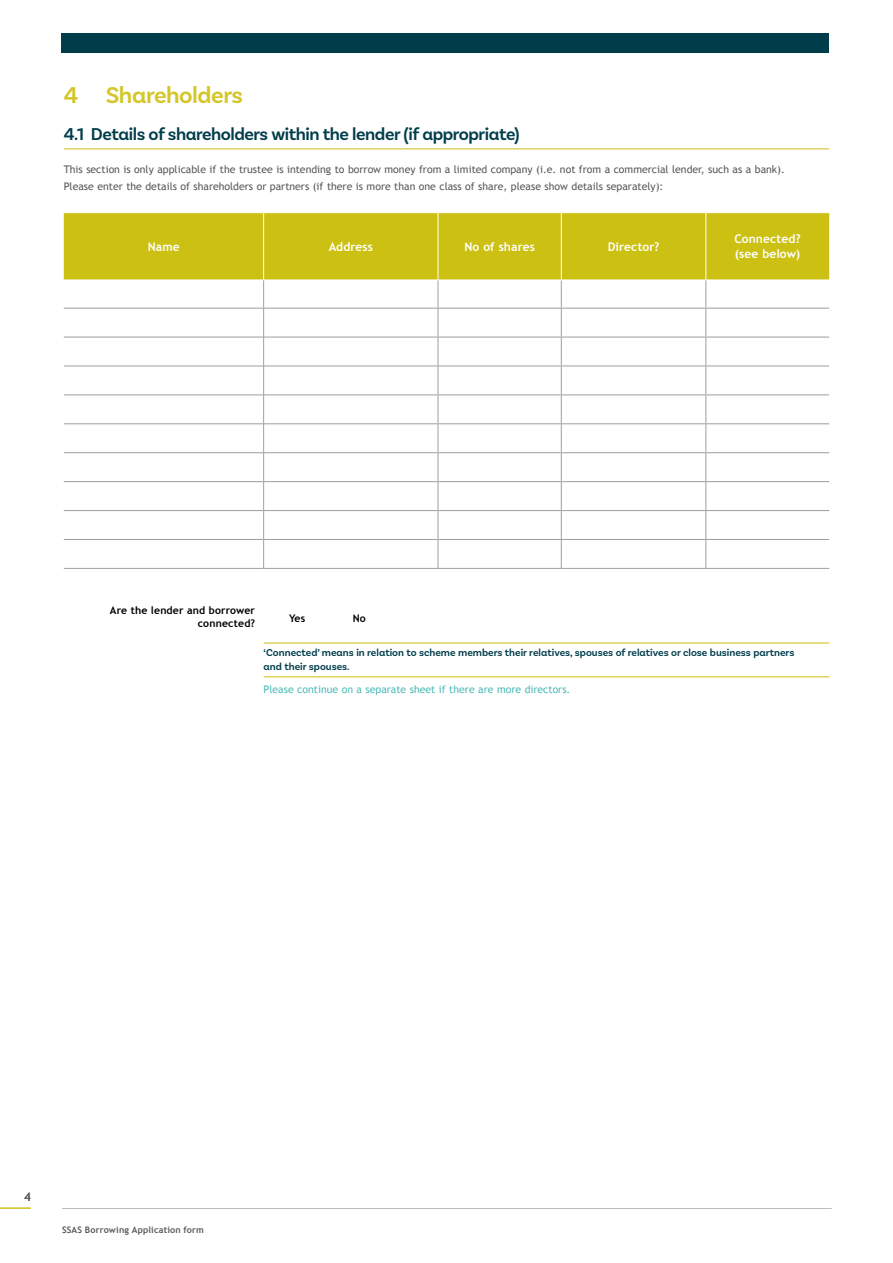
<style>
.page{position:relative;width:893px;height:1263px;background:#fff}
.page>*{position:absolute;margin:0;border:0;box-sizing:border-box;transform-origin:0 0}
.t1{font:600 24px "Basic Sans Alt";letter-spacing:-.02em;color:#d4c629}
.t2{font:600 18px "Basic Sans Alt";letter-spacing:-.025em;color:#003d4b}
.t3{font:700 12px/15px "Trebuchet MS";letter-spacing:.01em;color:#fff}
.t4{font:12px "Trebuchet MS";color:#58595b}
.t5{font:10.5px/17.7px "Trebuchet MS";color:#58595b}
.t6{font:600 10.5px/13.5px "Basic Sans Alt";color:#003d4b}
.t7{font:10.5px "Trebuchet MS";color:#4fbbb8}
.t8{font:700 10.5px/13.5px "Trebuchet MS";letter-spacing:.015em;color:#000;text-align:right}
.t9{font:700 9px "Trebuchet MS";letter-spacing:.02em;color:#58595b}
</style>
<div class="page">
<hr style="left:62px;top:1208px;width:770px;height:1px;background:#bcbec0">
<div style="left:61px;top:34px;width:768px;height:19px;background:#003d4b"></div>
<hr style="left:264px;top:642px;width:565px;height:2px;background:#d4c629">
<hr style="left:264px;top:676px;width:565px;height:1px;background:#d4c629">
<hr style="left:0;top:1208px;width:31px;height:1px;background:#ccc013">
<hr style="left:64px;top:149px;width:765px;height:1px;background:#ccc013">
<div style="left:64px;top:213px;width:765px;height:67px;background:#ccc013"></div>
<hr style="left:561px;top:213px;width:1px;height:67px;background:#fff">
<hr style="left:64px;top:337px;width:199px;height:1px;background:#9d9fa2">
<hr style="left:264px;top:337px;width:174px;height:1px;background:#9d9fa2">
<hr style="left:438px;top:337px;width:123px;height:1px;background:#9d9fa2">
<hr style="left:561px;top:337px;width:145px;height:1px;background:#9d9fa2">
<hr style="left:706px;top:337px;width:123px;height:1px;background:#9d9fa2">
<hr style="left:64px;top:366px;width:199px;height:1px;background:#9d9fa2">
<hr style="left:264px;top:366px;width:174px;height:1px;background:#9d9fa2">
<hr style="left:438px;top:366px;width:123px;height:1px;background:#9d9fa2">
<hr style="left:561px;top:366px;width:145px;height:1px;background:#9d9fa2">
<hr style="left:706px;top:366px;width:123px;height:1px;background:#9d9fa2">
<hr style="left:64px;top:394px;width:199px;height:1px;background:#9d9fa2">
<hr style="left:264px;top:394px;width:174px;height:1px;background:#9d9fa2">
<hr style="left:438px;top:394px;width:123px;height:1px;background:#9d9fa2">
<hr style="left:561px;top:394px;width:145px;height:1px;background:#9d9fa2">
<hr style="left:706px;top:394px;width:123px;height:1px;background:#9d9fa2">
<hr style="left:64px;top:423px;width:199px;height:1px;background:#9d9fa2">
<hr style="left:264px;top:423px;width:174px;height:1px;background:#9d9fa2">
<hr style="left:438px;top:423px;width:123px;height:1px;background:#9d9fa2">
<hr style="left:561px;top:423px;width:145px;height:1px;background:#9d9fa2">
<hr style="left:706px;top:423px;width:123px;height:1px;background:#9d9fa2">
<hr style="left:64px;top:452px;width:199px;height:1px;background:#9d9fa2">
<hr style="left:264px;top:452px;width:174px;height:1px;background:#9d9fa2">
<hr style="left:438px;top:452px;width:123px;height:1px;background:#9d9fa2">
<hr style="left:561px;top:452px;width:145px;height:1px;background:#9d9fa2">
<hr style="left:706px;top:452px;width:123px;height:1px;background:#9d9fa2">
<hr style="left:64px;top:481px;width:199px;height:1px;background:#9d9fa2">
<hr style="left:264px;top:481px;width:174px;height:1px;background:#9d9fa2">
<hr style="left:438px;top:481px;width:123px;height:1px;background:#9d9fa2">
<hr style="left:561px;top:481px;width:145px;height:1px;background:#9d9fa2">
<hr style="left:706px;top:481px;width:123px;height:1px;background:#9d9fa2">
<hr style="left:64px;top:510px;width:199px;height:1px;background:#9d9fa2">
<hr style="left:264px;top:510px;width:174px;height:1px;background:#9d9fa2">
<hr style="left:438px;top:510px;width:123px;height:1px;background:#9d9fa2">
<hr style="left:561px;top:510px;width:145px;height:1px;background:#9d9fa2">
<hr style="left:706px;top:510px;width:123px;height:1px;background:#9d9fa2">
<hr style="left:64px;top:539px;width:199px;height:1px;background:#9d9fa2">
<hr style="left:264px;top:539px;width:174px;height:1px;background:#9d9fa2">
<hr style="left:438px;top:539px;width:123px;height:1px;background:#9d9fa2">
<hr style="left:561px;top:539px;width:145px;height:1px;background:#9d9fa2">
<svg style="left:561px;top:281px;width:1px;height:287px"></svg>
<hr style="left:706px;top:539px;width:123px;height:1px;background:#9d9fa2">
<hr style="left:64px;top:568px;width:200px;height:1px;background:#9d9fa2">
<hr style="left:264px;top:568px;width:174px;height:1px;background:#9d9fa2">
<hr style="left:438px;top:568px;width:123px;height:1px;background:#9d9fa2">
<hr style="left:561px;top:568px;width:145px;height:1px;background:#9d9fa2">
<hr style="left:706px;top:568px;width:123px;height:1px;background:#9d9fa2">
<hr style="left:438px;top:213px;width:1px;height:67px;background:#fff">
<hr style="left:263px;top:213px;width:1px;height:67px;background:#fff">
<svg style="left:263px;top:280px;width:1px;height:288px"></svg>
<hr style="left:64px;top:308px;width:200px;height:1px;background:#9d9fa2">
<hr style="left:264px;top:308px;width:174px;height:1px;background:#9d9fa2">
<hr style="left:438px;top:308px;width:123px;height:1px;background:#9d9fa2">
<hr style="left:561px;top:308px;width:144px;height:1px;background:#9d9fa2">
<hr style="left:706px;top:308px;width:123px;height:1px;background:#9d9fa2">
<svg style="left:438px;top:280px;width:1px;height:288px"></svg>
<svg style="left:705px;top:280px;width:1px;height:288px"></svg>
<hr style="left:705px;top:213px;width:1px;height:67px;background:#fff">
<h1 class="t1" style="left:64px;top:81px;width:181px">4 Shareholders</h1>
<h2 class="t2" style="left:64px;top:123px;width:457px">4.1 Details of shareholders within the lender (if appropriate)</h2>
<p class="t5" style="left:64px;top:160px;width:723px">This section is only applicable if the trustee is intending to borrow money from a limited company (i.e. not from a commercial lender, such as a bank).<br>Please enter the details of shareholders or partners (if there is more than one class of share, please show details separately):</p>
<p class="t3" style="left:148px;top:239px;width:33px">Name</p>
<p class="t3" style="left:329px;top:239px;width:46px">Address</p>
<p class="t3" style="left:464px;top:239px;width:72px">No of shares</p>
<p class="t3" style="left:608px;top:239px;width:53px">Director?</p>
<p class="t3" style="left:734px;top:231px;width:68px">Connected? (see below)</p>
<p class="t8" style="left:110px;top:603px;width:147px">Are the lender and borrower connected?</p>
<p class="t8" style="left:289px;top:612px;width:18px">Yes</p>
<p class="t8" style="left:353px;top:612px;width:14px">No</p>
<p class="t6" style="left:264px;top:646px;width:532px">‘Connected’ means in relation to scheme members their relatives, spouses of relatives or close business partners and their spouses.</p>
<p class="t7" style="left:264px;top:683px;width:308px">Please continue on a separate sheet if there are more directors.</p>
<p class="t4" style="left:24px;top:1189px;width:8px">4</p>
<p class="t9" style="left:62px;top:1224px;width:143px">SSAS Borrowing Application form</p>
</div>
